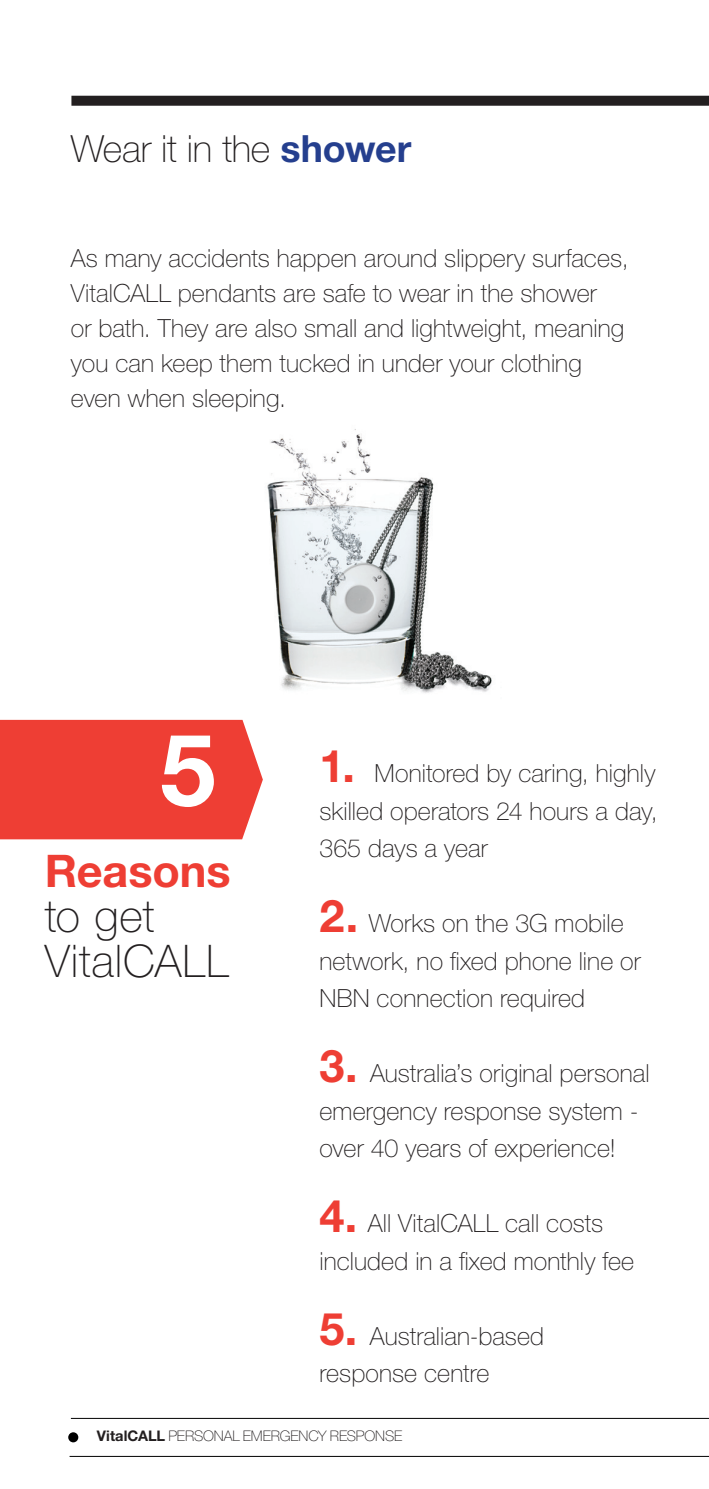
<style>
.page{position:relative;width:709px;height:1489px;background:#fff}
.page>*{position:absolute;margin:0;border:0;box-sizing:border-box;transform-origin:0 0}
.Body_Copy___Heading{font:700 100px "Helvetica Neue LT Std";color:#fff}
.Body_Copy___Heading-2{font:100 45px/45px "Helvetica Neue LT Std";letter-spacing:.015em;color:#231f20}
.Body_Copy___Heading-3{font:700 45px "Helvetica Neue LT Std";letter-spacing:-.005em;color:#ee3e34}
.Body_Copy___Heading-4{font:100 37.5px "Helvetica Neue LT Std";letter-spacing:-.01em;color:#231f20}
.Body_Copy___Heading-5{font:100 25px/37.5px "Helvetica Neue LT Std";letter-spacing:.005em;color:#231f20}
.t1{font:100 14.75px "Helvetica Neue LT Std";letter-spacing:-.01em;color:#231f20}
.s1{font-weight:700;color:#253f8e}
.s2{font-weight:700;font-size:45px;color:#ee3e34}
.s3{font-weight:700}
</style>
<div class="page">
<div style="left:68px;top:1432px;width:10px;height:10px;background:#000;border-radius:50%"></div>
<hr style="left:71px;top:1417px;width:638px;height:1px;background:#000">
<hr style="left:70px;top:1455px;width:639px;height:1px;background:#000">
<div style="left:71px;top:96px;width:638px;height:10px;background:#231f20"></div>
<img style="left:267px;top:429px;width:225px;height:264px">
<div style="left:0;top:719px;width:263px;height:120px;background:#ee3e34"></div>
<p class="Body_Copy___Heading-4" style="left:71px;top:127px;width:342px">Wear it in the <span class="s1">shower</span></p>
<p class="Body_Copy___Heading-5" style="left:71px;top:240px;width:559px;line-height:35px">As many accidents happen around slippery surfaces, VitalCALL pendants are safe to wear in the shower<br>or bath. They are also small and lightweight, meaning you can keep them tucked in under your clothing even when sleeping.</p>
<p class="Body_Copy___Heading" style="left:160px;top:708px;width:57px">5</p>
<p class="Body_Copy___Heading-3" style="left:45px;top:843px;width:187px">Reasons</p>
<p class="Body_Copy___Heading-2" style="left:45px;top:893px;width:185px">to get<br>VitalCALL</p>
<p class="Body_Copy___Heading-5" style="left:319px;top:754px;width:340px;text-align:justify"><span class="s2">1.</span> Monitored by caring, highly skilled operators 24 hours a day, 365 days a year</p>
<p class="Body_Copy___Heading-5" style="left:319px;top:904px;width:323px"><span class="s2">2.</span> Works on the 3G mobile network, no fixed phone line or<br>NBN connection required</p>
<p class="Body_Copy___Heading-5" style="left:319px;top:1054px;width:332px"><span class="s2">3.</span> Australia’s original personal emergency response system - over 40 years of experience!</p>
<p class="Body_Copy___Heading-5" style="left:319px;top:1204px;width:316px"><span class="s2">4.</span> All VitalCALL call costs included in a fixed monthly fee</p>
<p class="Body_Copy___Heading-5" style="left:319px;top:1317px;width:226px"><span class="s2">5.</span> Australian-based response centre</p>
<p class="t1" style="left:97px;top:1427px;width:307px"><span class="s3">VitalCALL</span> PERSONAL EMERGENCY RESPONSE</p>
</div>
